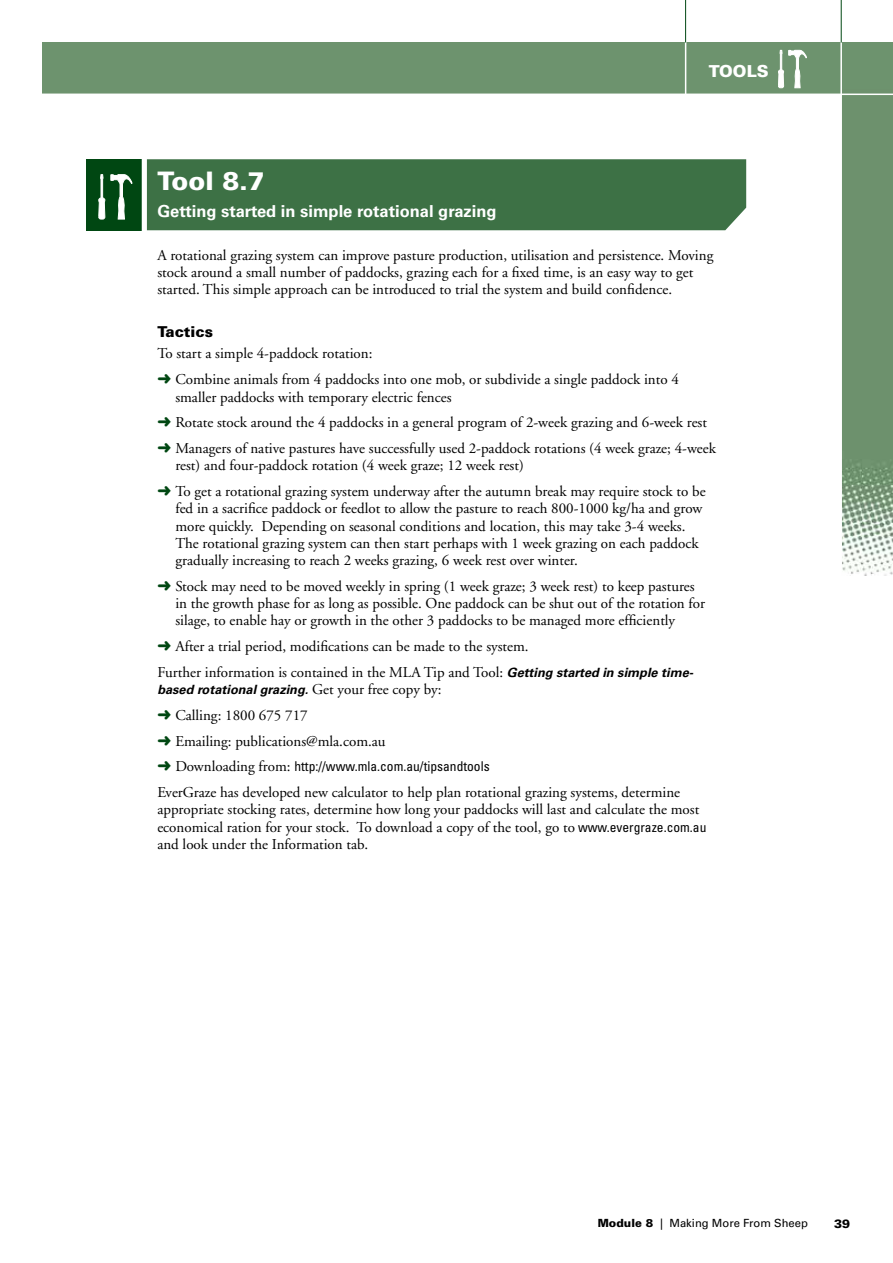
<style>
.page{position:relative;width:893px;height:1263px;background:#fff}
.page>*{position:absolute;margin:0;border:0;box-sizing:border-box;transform-origin:0 0}
.t1{font:900 25.5px "Univers";color:#fff}
.t2{font:700 16.5px "Univers";color:#fff}
.t3{font:900 16.5px "Univers";color:#fff}
.t4{font:15px/17.2px "Adobe Garamond";color:#000}
.t5{font:900 15px "Univers";color:#000}
.t6{font:condensed 13.5px "Univers";color:#000}
.t7{font:italic 700 12.75px "Univers";color:#000}
.t8{font:900 12px "Univers";color:#000}
.t9{font:11.25px "Univers";color:#000}
.s1{color:#004712}
.s2{font-family:"Univers";font-weight:700;font-style:italic;font-size:12.75px}
.s3{font-family:"Adobe Garamond";font-weight:400;font-style:normal;font-size:15px}
.s4{font-family:"Adobe Garamond";font-stretch:normal;font-size:15px}
.s5{font-family:"Univers";font-stretch:condensed;font-size:13.5px}
.s6{font-weight:900}
</style>
<div class="page">
<div style="left:43px;top:43px;width:850px;height:51px;background:#6d936e"></div>
<img style="left:842px;top:93px;width:51px;height:482px">
<hr style="left:685px;top:42px;width:1px;height:54px;background:#fff">
<hr style="left:840px;top:39px;width:2px;height:538px;background:#fff">
<hr style="left:841px;top:0;width:1px;height:43px;background:#004712">
<hr style="left:685px;top:0;width:1px;height:43px;background:#004712">
<hr style="left:36px;top:94px;width:857px;height:1px;background:#fff">
<svg style="left:778px;top:50px;width:29px;height:38px"></svg>
<div style="left:86px;top:159px;width:59px;height:71px;background:#004712"></div>
<svg style="left:111px;top:174px;width:21px;height:46px"></svg>
<svg style="left:98px;top:174px;width:7px;height:46px"></svg>
<div style="left:147px;top:159px;width:599px;height:71px;background:#3d7145"></div>
<div style="left:142px;top:157px;width:5px;height:76px;background:#fff"></div>
<p class="t3" style="left:709px;top:61px;width:61px">TOOLS</p>
<h1 class="t1" style="left:157px;top:165px;width:109px">Tool 8.7</h1>
<p class="t2" style="left:157px;top:201px;width:341px">Getting started in simple rotational grazing</p>
<p class="t4" style="left:157px;top:247px;width:558px">A rotational grazing system can improve pasture production, utilisation and persistence. Moving stock around a small number of paddocks, grazing each for a fixed time, is an easy way to get started. This simple approach can be introduced to trial the system and build confidence.</p>
<p class="t5" style="left:157px;top:322px;width:57px">Tactics</p>
<p class="t4" style="left:157px;top:341px;width:523px;line-height:25.8px">To start a simple 4-paddock rotation:<br><span class="s1">➜</span> Combine animals from 4 paddocks into one mob, or subdivide a single paddock into 4</p>
<p class="t4" style="left:157px;top:384px;width:560px;line-height:25.8px;text-indent:18px">smaller paddocks with temporary electric fences<br><span class="s1">➜</span> Rotate stock around the 4 paddocks in a general program of 2-week grazing and 6-week rest <span class="s1">➜</span> Managers of native pastures have successfully used 2-paddock rotations (4 week graze; 4-week</p>
<p class="t4" style="left:157px;top:453px;width:550px;line-height:25.8px;text-indent:18px">rest) and four-paddock rotation (4 week graze; 12 week rest)<br><span class="s1">➜</span> To get a rotational grazing system underway after the autumn break may require stock to be</p>
<p class="t4" style="left:175px;top:500px;width:529px">fed in a sacrifice paddock or feedlot to allow the pasture to reach 800-1000 kg/ha and grow more quickly. Depending on seasonal conditions and location, this may take 3-4 weeks.<br>The rotational grazing system can then start perhaps with 1 week grazing on each paddock gradually increasing to reach 2 weeks grazing, 6 week rest over winter.</p>
<p class="t4" style="left:175px;top:578px;width:531px;text-indent:-18px"><span class="s1">➜</span> Stock may need to be moved weekly in spring (1 week graze; 3 week rest) to keep pastures in the growth phase for as long as possible. One paddock can be shut out of the rotation for silage, to enable hay or growth in the other 3 paddocks to be managed more efficiently</p>
<p class="t4" style="left:157px;top:634px;width:538px;line-height:25.8px"><span class="s1">➜</span> After a trial period, modifications can be made to the system.<br>Further information is contained in the MLA Tip and Tool: <span class="s2">Getting started in simple time-</span></p>
<p class="t7" style="left:157px;top:682px;width:286px">based rotational grazing. <span class="s3">Get your free copy by:</span></p>
<p class="t4" style="left:157px;top:702px;width:230px;line-height:25.8px"><span class="s1">➜</span> Calling: 1800 675 717<br><span class="s1">➜</span> Emailing: publications@mla.com.au</p>
<p class="t6" style="left:157px;top:758px;width:334px"><span class="s1">➜</span> <span class="s4">Downloading from:</span> http://www.mla.com.au/tipsandtools</p>
<p class="t4" style="left:157px;top:784px;width:551px">EverGraze has developed new calculator to help plan rotational grazing systems, determine appropriate stocking rates, determine how long your paddocks will last and calculate the most economical ration for your stock. To download a copy of the tool, go to <span class="s5">www.evergraze.com.au </span>and look under the Information tab.</p>
<p class="t9" style="left:598px;top:1217px;width:212px"><span class="s6">Module 8</span> | Making More From Sheep</p>
<p class="t8" style="left:834px;top:1216px;width:18px">39</p>
</div>
